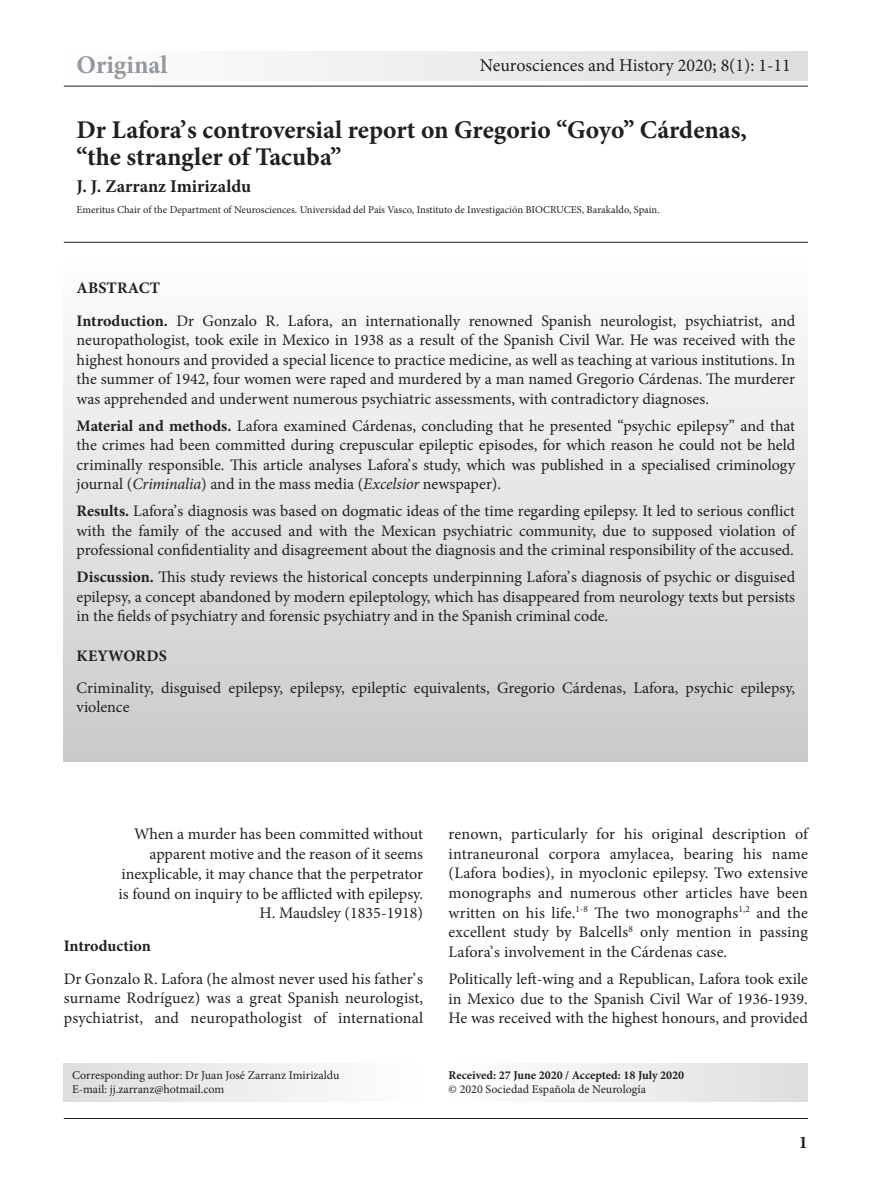
<style>
.page{position:relative;width:893px;height:1191px;background:#fff}
.page>*{position:absolute;margin:0;border:0;box-sizing:border-box;transform-origin:0 0}
.t1{font:700 25.5px "Minion Pro";letter-spacing:-.005em;color:#231f20}
.t2{font:700 25.5px "Minion Pro";color:#93989d}
.t3{font:18px "Minion Pro";color:#231f20}
.t4{font:700 18px "Minion Pro";color:#231f20}
.t5{font:16.05px/19.5px "Minion Pro";color:#231f20;text-align:justify}
.t6{font:700 16.05px "Minion Pro";letter-spacing:.005em;color:#231f20}
.t7{font:12px "Minion Pro";color:#231f20}
.t8{font:700 12px "Minion Pro";color:#231f20}
.t9{font:10.5px "Minion Pro";color:#231f20}
.s1{font-weight:700}
.s2{font-style:italic}
</style>
<div class="page">
<hr style="left:64px;top:86px;width:744px;height:1px;background:#231f20">
<hr style="left:64px;top:1118px;width:744px;height:1px;background:#231f20">
<div style="left:64px;top:51px;width:744px;height:30px;background:linear-gradient(to right,#fefefe,#dddedf)"></div>
<div style="left:64px;top:1063px;width:359px;height:38px;background:linear-gradient(to right,#dddedf,#fefefe)"></div>
<div style="left:449px;top:1063px;width:359px;height:38px;background:linear-gradient(to right,#fefefe,#dddedf)"></div>
<div style="left:64px;top:259px;width:744px;height:503px;background:linear-gradient(to bottom,#fefefe,#c9cacb)"></div>
<hr style="left:64px;top:242px;width:744px;height:1px;background:#231f20">
<p class="t2" style="left:77px;top:47px;width:93px">Original</p>
<p class="t3" style="left:480px;top:53px;width:313px">Neurosciences and History 2020; 8(1): 1-11</p>
<p class="t1" style="left:77px;top:111px;width:672px">Dr Lafora’s controversial report on Gregorio “Goyo” Cárdenas,</p>
<p class="t1" style="left:77px;top:138px;width:266px">“the strangler of Tacuba”</p>
<p class="t4" style="left:77px;top:174px;width:176px">J. J. Zarranz Imirizaldu</p>
<p class="t9" style="left:77px;top:203px;width:585px">Emeritus Chair of the Department of Neurosciences. Universidad del País Vasco, Instituto de Investigación BIOCRUCES, Barakaldo, Spain.</p>
<p class="t6" style="left:77px;top:277px;width:85px">ABSTRACT</p>
<p class="t5" style="left:77px;top:311px;width:720px"><span class="s1">Introduction.</span> Dr Gonzalo R. Lafora, an internationally renowned Spanish neurologist, psychiatrist, and neuropathologist, took exile in Mexico in 1938 as a result of the Spanish Civil War. He was received with the highest honours and provided a special licence to practice medicine, as well as teaching at various institutions. In the summer of 1942, four women were raped and murdered by a man named Gregorio Cárdenas. The murderer was apprehended and underwent numerous psychiatric assessments, with contradictory diagnoses.</p>
<p class="t5" style="left:77px;top:416px;width:720px"><span class="s1">Material and methods.</span> Lafora examined Cárdenas, concluding that he presented “psychic epilepsy” and that the crimes had been committed during crepuscular epileptic episodes, for which reason he could not be held criminally responsible. This article analyses Lafora’s study, which was published in a specialised criminology journal (<span class="s2">Criminalia</span>) and in the mass media (<span class="s2">Excelsior</span> newspaper).</p>
<p class="t5" style="left:77px;top:501px;width:720px"><span class="s1">Results.</span> Lafora’s diagnosis was based on dogmatic ideas of the time regarding epilepsy. It led to serious conflict with the family of the accused and with the Mexican psychiatric community, due to supposed violation of professional confidentiality and disagreement about the diagnosis and the criminal responsibility of the accused.</p>
<p class="t5" style="left:77px;top:567px;width:720px"><span class="s1">Discussion.</span> This study reviews the historical concepts underpinning Lafora’s diagnosis of psychic or disguised epilepsy, a concept abandoned by modern epileptology, which has disappeared from neurology texts but persists in the fields of psychiatry and forensic psychiatry and in the Spanish criminal code.</p>
<p class="t6" style="left:77px;top:644px;width:92px">KEYWORDS</p>
<p class="t5" style="left:77px;top:678px;width:720px">Criminality, disguised epilepsy, epilepsy, epileptic equivalents, Gregorio Cárdenas, Lafora, psychic epilepsy, violence</p>
<p class="t5" style="left:134px;top:824px;width:290px">When a murder has been committed without</p>
<p class="t5" style="left:150px;top:844px;width:275px">apparent motive and the reason of it seems</p>
<p class="t5" style="left:121px;top:864px;width:303px">inexplicable, it may chance that the perpetrator</p>
<p class="t5" style="left:119px;top:883px;width:306px">is found on inquiry to be afflicted with epilepsy.</p>
<p class="t5" style="left:259px;top:903px;width:165px">H. Maudsley (1835-1918)</p>
<p class="t6" style="left:64px;top:934px;width:89px">Introduction</p>
<p class="t5" style="left:64px;top:968px;width:361px">Dr Gonzalo R. Lafora (he almost never used his father’s surname Rodríguez) was a great Spanish neurologist, psychiatrist, and neuropathologist of international</p>
<p class="t7" style="left:72px;top:1066px;width:269px">Corresponding author: Dr Juan José Zarranz Imirizaldu</p>
<p class="t7" style="left:72px;top:1081px;width:154px">E-mail: jj.zarranz@hotmail.com</p>
<p class="t5" style="left:449px;top:824px;width:361px">renown, particularly for his original description of intraneuronal corpora amylacea, bearing his name (Lafora bodies), in myoclonic epilepsy. Two extensive monographs and numerous other articles have been written on his life.<sup>1-8</sup> The two monographs<sup>1,2</sup> and the excellent study by Balcells<sup>8</sup> only mention in passing Lafora’s involvement in the Cárdenas case.</p>
<p class="t5" style="left:449px;top:969px;width:361px">Politically left-wing and a Republican, Lafora took exile in Mexico due to the Spanish Civil War of 1936-1939.<br>He was received with the highest honours, and provided</p>
<p class="t8" style="left:449px;top:1066px;width:237px">Received: 27 June 2020 / Accepted: 18 July 2020</p>
<p class="t7" style="left:449px;top:1081px;width:199px">© 2020 Sociedad Española de Neurología</p>
<p class="t4" style="left:799px;top:1130px;width:10px">1</p>
</div>
